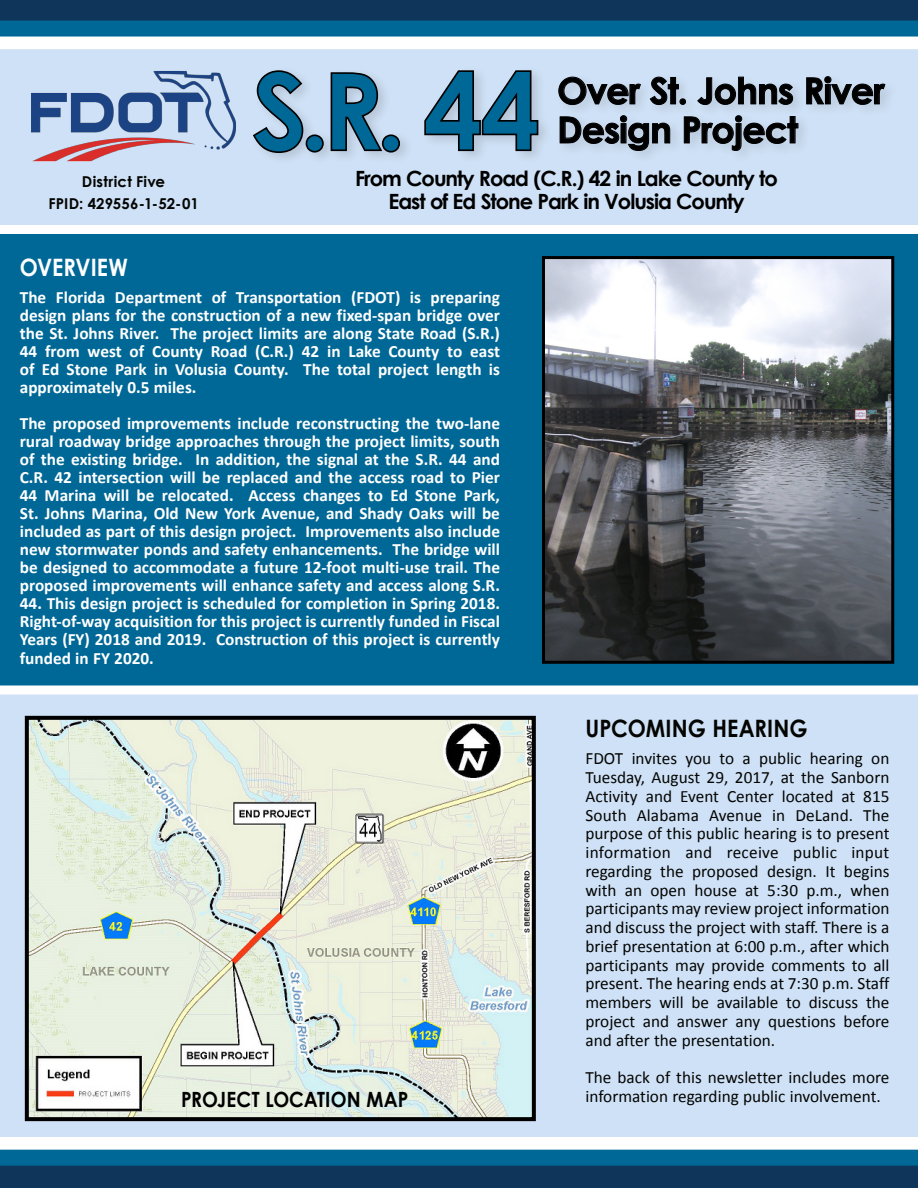
<style>
.page{position:relative;width:918px;height:1188px;background:#fff}
.page>*{position:absolute;margin:0;border:0;box-sizing:border-box;transform-origin:0 0}
.t1{font:700 107.4px "Century Gothic";color:#006896}
.t2{font:700 36.3px "Century Gothic";letter-spacing:-.025em;color:#000}
.t3{font:700 24px "Century Gothic";letter-spacing:.005em;color:#040503;scale:.9 1}
.t4{font:700 24px "Century Gothic";letter-spacing:-.005em;color:#fff;scale:.9 1}
.t5{font:700 21px "Century Gothic";letter-spacing:-.05em;color:#000}
.t6{font:700 21px "Century Gothic";color:#000;scale:.9 1}
.t7{font:700 17.25px/18px "Calibri";color:#fff;text-align:justify}
.t8{font:17.25px/18.8px "Calibri";color:#040503;text-align:justify}
.Employee_Title{font:700 15px "Century Gothic";letter-spacing:.015em;color:#040503}
</style>
<div class="page">
<div style="left:0;top:651px;width:918px;height:537px;background:#cfe1f6"></div>
<div style="left:0;top:0;width:918px;height:225px;background:#cfe1f6"></div>
<svg style="left:253px;top:70px;width:148px;height:84px"></svg>
<svg style="left:424px;top:70px;width:115px;height:82px"></svg>
<img style="left:31px;top:71px;width:205px;height:91px">
<svg style="left:558px;top:76px;width:83px;height:29px"></svg>
<svg style="left:650px;top:76px;width:36px;height:29px"></svg>
<svg style="left:697px;top:76px;width:96px;height:29px"></svg>
<svg style="left:806px;top:76px;width:80px;height:29px"></svg>
<svg style="left:559px;top:115px;width:111px;height:36px"></svg>
<svg style="left:684px;top:115px;width:115px;height:36px"></svg>
<div style="left:0;top:225px;width:918px;height:465px;background:#006896"></div>
<img style="left:546px;top:260px;width:344px;height:400px">
<div style="left:542px;top:256px;width:352px;height:408px;border:3px solid #000"></div>
<div style="left:0;top:24px;width:918px;height:25px;background:#fff"></div>
<div style="left:0;top:11px;width:918px;height:26px;background:#006896"></div>
<div style="left:0;top:0;width:918px;height:21px;background:#10355b"></div>
<div style="left:0;top:1137px;width:918px;height:25px;background:#fff"></div>
<div style="left:0;top:1150px;width:918px;height:25px;background:#006896"></div>
<div style="left:0;top:1166px;width:918px;height:22px;background:#10355b"></div>
<img style="left:30px;top:721px;width:501px;height:395px">
<div style="left:25px;top:716px;width:511px;height:405px;border:4px solid #000"></div>
<div style="left:0;top:225px;width:918px;height:9px;background:#fff"></div>
<div style="left:0;top:686px;width:918px;height:8px;background:#fff"></div>
<p class="Employee_Title" style="left:82px;top:170px;width:85px">District Five</p>
<p class="Employee_Title" style="left:48px;top:192px;width:152px">FPID: 429556-1-52-01</p>
<p class="t1" style="left:252px;top:30px;width:290px">S.R. 44</p>
<p class="t5" style="left:355px;top:163px;width:424px">From County Road (C.R.) 42 in Lake County to</p>
<p class="t5" style="left:388px;top:185px;width:358px">East of Ed Stone Park in Volusia County</p>
<p class="t2" style="left:557px;top:63px;width:329px">Over St. Johns River</p>
<p class="t2" style="left:557px;top:102px;width:242px">Design Project</p>
<p class="t4" style="left:20px;top:249px;width:121px">OVERVIEW</p>
<p class="t7" style="left:20px;top:288px;width:482px">The Florida Department of Transportation (FDOT) is preparing design plans for the construction of a new fixed-span bridge over the St. Johns River. The project limits are along State Road (S.R.)<br>44 from west of County Road (C.R.) 42 in Lake County to east of Ed Stone Park in Volusia County. The total project length is approximately 0.5 miles.</p>
<p class="t7" style="left:20px;top:414px;width:482px">The proposed improvements include reconstructing the two-lane rural roadway bridge approaches through the project limits, south of the existing bridge. In addition, the signal at the S.R. 44 and C.R. 42 intersection will be replaced and the access road to Pier 44 Marina will be relocated. Access changes to Ed Stone Park, St. Johns Marina, Old New York Avenue, and Shady Oaks will be included as part of this design project. Improvements also include new stormwater ponds and safety enhancements. The bridge will be designed to accommodate a future 12-foot multi-use trail. The proposed improvements will enhance safety and access along S.R.</p>
<p class="t7" style="left:20px;top:594px;width:482px">44. This design project is scheduled for completion in Spring 2018.<br>Right-of-way acquisition for this project is currently funded in Fiscal Years (FY) 2018 and 2019. Construction of this project is currently funded in FY 2020.</p>
<p class="t6" style="left:181px;top:1083px;width:254px">PROJECT LOCATION MAP</p>
<p class="t3" style="left:585px;top:710px;width:248px">UPCOMING HEARING</p>
<p class="t8" style="left:585px;top:749px;width:306px">FDOT invites you to a public hearing on Tuesday, August 29, 2017, at the Sanborn Activity and Event Center located at 815<br>South Alabama Avenue in DeLand. The purpose of this public hearing is to present information and receive public input regarding the proposed design. It begins with an open house at 5:30 p.m., when participants may review project information and discuss the project with staff. There is a brief presentation at 6:00 p.m., after which participants may provide comments to all present. The hearing ends at 7:30 p.m. Staff members will be available to discuss the project and answer any questions before and after the presentation.</p>
<p class="t8" style="left:585px;top:1068px;width:306px">The back of this newsletter includes more information regarding public involvement.</p>
</div>
